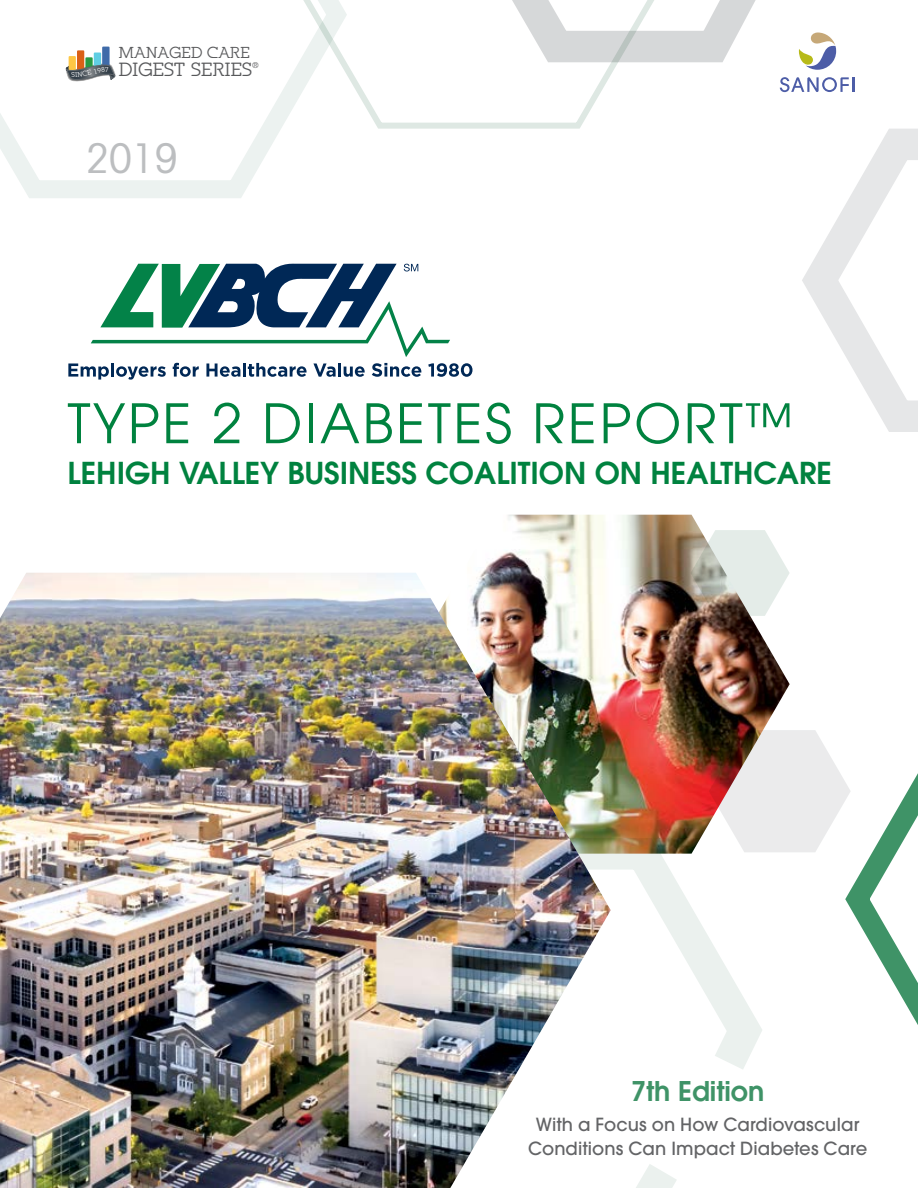
<style>
.page{position:relative;width:918px;height:1188px;background:#fff}
.page>*{position:absolute;margin:0;border:0;box-sizing:border-box;transform-origin:0 0}
.t1{font:54px "Avant Garde";letter-spacing:.05em;color:#00823f}
.t2{font:condensed 40.95px "Avant Garde";color:#bcbec0}
.t3{font:600 30px "Avant Garde";color:#00823f}
.t4{font:600 27px "Avant Garde";color:#3f9367}
.t5{font:18.75px "Ponsi Rounded Slab";letter-spacing:.01em;color:#58595b}
.t6{font:500 18px "Avant Garde";letter-spacing:.005em;color:#636466}
.t7{font:15.6px "Ponsi Rounded Slab";letter-spacing:.01em;color:#58595b}
.t8{font:8.1px "Ponsi Rounded Slab";color:#58595b}
</style>
<div class="page">
<img style="left:482px;top:515px;width:308px;height:310px">
<svg style="left:91px;top:264px;width:359px;height:93px"></svg>
<svg style="left:68px;top:363px;width:41px;height:17px"></svg>
<hr style="left:111px;top:363px;width:3px;height:14px;background:#002856">
<svg style="left:116px;top:366px;width:50px;height:14px"></svg>
<svg style="left:173px;top:363px;width:26px;height:14px"></svg>
<svg style="left:206px;top:363px;width:34px;height:14px"></svg>
<hr style="left:243px;top:363px;width:3px;height:14px;background:#002856">
<svg style="left:248px;top:363px;width:59px;height:14px"></svg>
<svg style="left:313px;top:363px;width:23px;height:14px"></svg>
<hr style="left:338px;top:363px;width:3px;height:14px;background:#002856">
<svg style="left:344px;top:366px;width:21px;height:11px"></svg>
<svg style="left:372px;top:363px;width:49px;height:14px"></svg>
<svg style="left:428px;top:363px;width:44px;height:14px"></svg>
<svg style="left:0;top:77px;width:291px;height:121px"></svg>
<svg style="left:667px;top:0;width:89px;height:63px"></svg>
<svg style="left:802px;top:129px;width:116px;height:303px"></svg>
<svg style="left:780px;top:77px;width:75px;height:15px"></svg>
<svg style="left:799px;top:32px;width:37px;height:38px"></svg>
<svg style="left:291px;top:0;width:376px;height:129px"></svg>
<svg style="left:709px;top:715px;width:209px;height:310px"></svg>
<svg style="left:691px;top:530px;width:99px;height:86px;background:#cecfc8"></svg>
<svg style="left:611px;top:825px;width:165px;height:363px"></svg>
<img style="left:0;top:573px;width:611px;height:615px">
<svg style="left:65px;top:46px;width:52px;height:35px"></svg>
<p class="t7" style="left:119px;top:43px;width:132px">MANAGED CARE</p>
<p class="t5" style="left:119px;top:57px;width:135px">DIGEST SERIES</p>
<p class="t8" style="left:252px;top:60px;width:8px">®</p>
<p class="t2" style="left:86px;top:133px;width:93px">2019</p>
<p class="t1" style="left:68px;top:392px;width:733px">TYPE 2 DIABETES REPORT™</p>
<p class="t3" style="left:68px;top:453px;width:766px">LEHIGH VALLEY BUSINESS COALITION ON HEALTHCARE</p>
<p class="t4" style="left:631px;top:1073px;width:135px">7th Edition</p>
<p class="t6" style="left:536px;top:1114px;width:325px">With a Focus on How Cardiovascular</p>
<p class="t6" style="left:528px;top:1138px;width:341px">Conditions Can Impact Diabetes Care</p>
</div>
